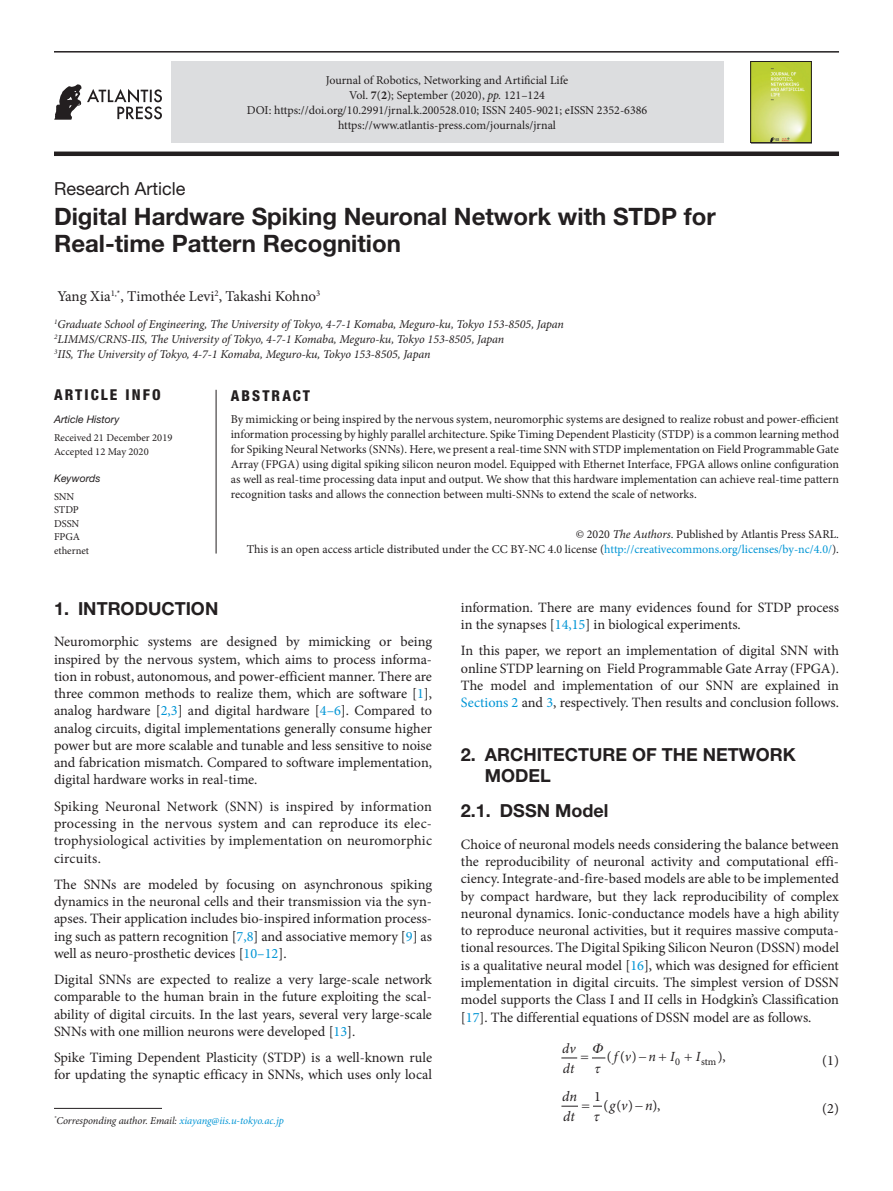
<style>
.page{position:relative;width:893px;height:1191px;background:#fff}
.page>*{position:absolute;margin:0;border:0;box-sizing:border-box;transform-origin:0 0}
.article_title{font:700 24px/27px "Helvetica Neue LT Std";color:#231f20}
.head-1{font:700 18px/21px "Helvetica Neue LT Std";color:#231f20}
.article_type{font:18px "Helvetica Neue LT Std";color:#231f20}
.head-1-2_stack{font:700 18px "Helvetica Neue LT Std";color:#231f20}
.author_name{font:15px "Minion Pro";letter-spacing:-.005em;color:#231f20}
.article_info{font:800 condensed 15px "Helvetica Neue LT Std";letter-spacing:.14em;color:#231f20}
.abstract{font:800 condensed 15px "Helvetica Neue LT Std";letter-spacing:.14em;color:#231f20}
.para-1{font:14.25px/17.2px "Minion Pro";color:#231f20;text-align:justify}
.para-2{font:14.25px/17.2px "Minion Pro";color:#231f20;text-align:justify}
.t1{font:italic 14.25px/20.4px "Minion Pro";color:#231f20}
.display-equation{font:14.25px "Minion Pro";color:#231f20}
.t2{font:italic 13.95px/20px "Minion Pro";letter-spacing:.26em;color:#231f20}
.t3{font:13.95px "Minion Pro";color:#231f20}
.abstract_text{font:12px/15px "Minion Pro";color:#231f20;text-align:center}
.author-affil{font:italic 12px "Minion Pro";letter-spacing:-.01em;color:#231f20}
.copyright{font:12px/15px "Minion Pro";color:#231f20;text-align:right}
.corres_author{font:italic 10.5px "Minion Pro";letter-spacing:-.01em;color:#231f20}
.article_history{font:10.5px "Minion Pro";color:#231f20}
.keywords_text{font:10.5px "Minion Pro";color:#231f20}
.keywords{font:italic 10.5px "Helvetica Neue LT Std";color:#231f20}
.t4{font:10.35px "Minion Pro";color:#231f20}
.s1{font-weight:700}
.s2{font-style:italic}
.s3{color:#0095d5}
.s4{font-style:normal}
</style>
<div class="page">
<hr style="left:54px;top:51px;width:785px;height:2px;background:#231f20">
<div style="left:54px;top:151px;width:785px;height:5px;background:#231f20"></div>
<svg style="left:54px;top:84px;width:108px;height:36px"></svg>
<img style="left:753px;top:63px;width:56px;height:78px">
<div style="left:751px;top:61px;width:60px;height:82px;border:1px solid #231f20"></div>
<hr style="left:216px;top:390px;width:1px;height:163px;background:#231f20">
<hr style="left:54px;top:1108px;width:108px;height:1px;background:#231f20">
<div style="left:171px;top:62px;width:552px;height:81px;background:#dcdddf"></div>
<svg style="left:561px;top:1057px;width:44px;height:2px"></svg>
<svg style="left:561px;top:1105px;width:41px;height:2px"></svg>
<p class="abstract_text" style="left:326px;top:73px;width:244px">Journal of Robotics, Networking and Artificial Life<br>Vol. <span class="s1">7</span>(<span class="s1">2</span>); September (2020), <span class="s2">pp.</span> 121–124</p>
<p class="abstract_text" style="left:247px;top:103px;width:402px">DOI: https://doi.org/10.2991/jrnal.k.200528.010; ISSN 2405-9021; eISSN 2352-6386 https://www.atlantis-press.com/journals/jrnal</p>
<p class="article_type" style="left:54px;top:178px;width:133px">Research Article</p>
<p class="article_title" style="left:54px;top:202px;width:663px">Digital Hardware Spiking Neuronal Network with STDP for<br>Real-time Pattern Recognition</p>
<p class="author_name" style="left:57px;top:286px;width:264px">Yang Xia<sup>1,*</sup>, Timothée Levi<sup>2</sup>, Takashi Kohno<sup>3</sup></p>
<p class="author-affil" style="left:54px;top:316px;width:511px"><sup>1</sup>Graduate School of Engineering, The University of Tokyo, 4-7-1 Komaba, Meguro-ku, Tokyo 153-8505, Japan</p>
<p class="author-affil" style="left:54px;top:331px;width:452px"><sup>2</sup>LIMMS/CRNS-IIS, The University of Tokyo, 4-7-1 Komaba, Meguro-ku, Tokyo 153-8505, Japan</p>
<p class="author-affil" style="left:54px;top:346px;width:378px"><sup>3</sup>IIS, The University of Tokyo, 4-7-1 Komaba, Meguro-ku, Tokyo 153-8505, Japan</p>
<p class="article_info" style="left:54px;top:386px;width:108px">ARTICLE INFO</p>
<p class="keywords" style="left:54px;top:413px;width:67px">Article History</p>
<p class="article_history" style="left:54px;top:430px;width:120px">Received 21 December 2019</p>
<p class="article_history" style="left:54px;top:444px;width:96px">Accepted 12 May 2020</p>
<p class="keywords" style="left:54px;top:471px;width:48px">Keywords</p>
<p class="keywords_text" style="left:54px;top:489px;width:22px">SNN</p>
<p class="keywords_text" style="left:54px;top:502px;width:26px">STDP</p>
<p class="keywords_text" style="left:54px;top:516px;width:27px">DSSN</p>
<p class="keywords_text" style="left:54px;top:529px;width:28px">FPGA</p>
<p class="keywords_text" style="left:54px;top:543px;width:37px">ethernet</p>
<p class="abstract" style="left:231px;top:386px;width:81px">ABSTRACT</p>
<p class="abstract_text" style="left:231px;top:412px;width:610px;text-align:justify">By mimicking or being inspired by the nervous system, neuromorphic systems are designed to realize robust and power-efficient information processing by highly parallel architecture. Spike Timing Dependent Plasticity (STDP) is a common learning method for Spiking Neural Networks (SNNs). Here, we present a real-time SNN with STDP implementation on Field Programmable Gate Array (FPGA) using digital spiking silicon neuron model. Equipped with Ethernet Interface, FPGA allows online configuration as well as real-time processing data input and output. We show that this hardware implementation can achieve real-time pattern recognition tasks and allows the connection between multi-SNNs to extend the scale of networks.</p>
<p class="copyright" style="left:247px;top:526px;width:594px">© 2020 <span class="s2">The Authors</span>. Published by Atlantis Press SARL.<br>This is an open access article distributed under the CC BY-NC 4.0 license (<span class="s3">http://creativecommons.org/licenses/by-nc/4.0/</span>).</p>
<p class="head-1" style="left:54px;top:597px;width:166px">1. INTRODUCTION</p>
<p class="para-1" style="left:54px;top:633px;width:380px">Neuromorphic systems are designed by mimicking or being inspired by the nervous system, which aims to process informa&shy;tion in robust, autonomous, and power-efficient manner. There are three common methods to realize them, which are software [<span class="s3">1</span>], analog hardware [<span class="s3">2,3</span>] and digital hardware [<span class="s3">4–6</span>]. Compared to analog circuits, digital implementations generally consume higher power but are more scalable and tunable and less sensitive to noise and fabrication mismatch. Compared to software implementation, digital hardware works in real-time.</p>
<p class="para-2" style="left:54px;top:797px;width:380px">Spiking Neuronal Network (SNN) is inspired by information processing in the nervous system and can reproduce its elec&shy;trophysiological activities by implementation on neuromorphic circuits.</p>
<p class="para-2" style="left:54px;top:875px;width:379px">The SNNs are modeled by focusing on asynchronous spiking dynamics in the neuronal cells and their transmission via the syn&shy;apses. Their application includes bio-inspired information process&shy;ing such as pattern recognition [<span class="s3">7,8</span>] and associative memory [<span class="s3">9</span>] as well as neuro-prosthetic devices [<span class="s3">10–12</span>].</p>
<p class="para-2" style="left:54px;top:971px;width:380px">Digital SNNs are expected to realize a very large-scale network comparable to the human brain in the future exploiting the scal&shy;ability of digital circuits. In the last years, several very large-scale SNNs with one million neurons were developed [<span class="s3">13</span>].</p>
<p class="para-2" style="left:54px;top:1049px;width:380px">Spike Timing Dependent Plasticity (STDP) is a well-known rule for updating the synaptic efficacy in SNNs, which uses only local</p>
<p class="corres_author" style="left:54px;top:1113px;width:231px"><sup>*</sup>Corresponding author. Email: <span class="s3">xiayang@iis.u-tokyo.ac.jp</span></p>
<p class="para-2" style="left:461px;top:599px;width:380px">information. There are many evidences found for STDP process in the synapses [<span class="s3">14,15</span>] in biological experiments.</p>
<p class="para-2" style="left:461px;top:642px;width:380px">In this paper, we report an implementation of digital SNN with online STDP learning on Field Programmable Gate Array (FPGA).<br>The model and implementation of our SNN are explained in <span class="s3">Sections 2</span> and <span class="s3">3</span>, respectively. Then results and conclusion follows.</p>
<p class="head-1" style="left:485px;top:744px;width:312px;text-indent:-24px">2. ARCHITECTURE OF THE NETWORK<br>MODEL</p>
<p class="head-1-2_stack" style="left:461px;top:800px;width:149px">2.1. DSSN Model</p>
<p class="para-1" style="left:461px;top:836px;width:380px">Choice of neuronal models needs considering the balance between the reproducibility of neuronal activity and computational effi&shy;ciency. Integrate-and-fire-based models are able to be implemented by compact hardware, but they lack reproducibility of complex neuronal dynamics. Ionic-conductance models have a high ability to reproduce neuronal activities, but it requires massive computa&shy;tional resources. The Digital Spiking Silicon Neuron (DSSN) model is a qualitative neural model [<span class="s3">16</span>], which was designed for efficient implementation in digital circuits. The simplest version of DSSN model supports the Class I and II cells in Hodgkin’s Classification [<span class="s3">17</span>]. The differential equations of DSSN model are as follows.</p>
<p class="t2" style="left:562px;top:1038px;width:15px">dv dt</p>
<p class="t2" style="left:614px;top:1047px;width:62px">fv nI</p>
<p class="t2" style="left:696px;top:1047px;width:6px">I</p>
<p class="t3" style="left:607px;top:1047px;width:31px">(()</p>
<p class="t3" style="left:718px;top:1047px;width:9px">),</p>
<p class="t4" style="left:675px;top:1055px;width:6px">0</p>
<p class="t4" style="left:701px;top:1055px;width:17px">stm</p>
<p class="display-equation" style="left:822px;top:1050px;width:18px">(1)</p>
<p class="t1" style="left:562px;top:1085px;width:16px">dn dt</p>
<p class="t1" style="left:609px;top:1095px;width:53px">g v n<span class="s4">),</span></p>
<p class="para-1" style="left:593px;top:1086px;width:12px;line-height:20.4px">1 ▼</p>
<p class="para-1" style="left:603px;top:1096px;width:31px">(()</p>
<p class="display-equation" style="left:822px;top:1098px;width:18px">(2)</p>
</div>
